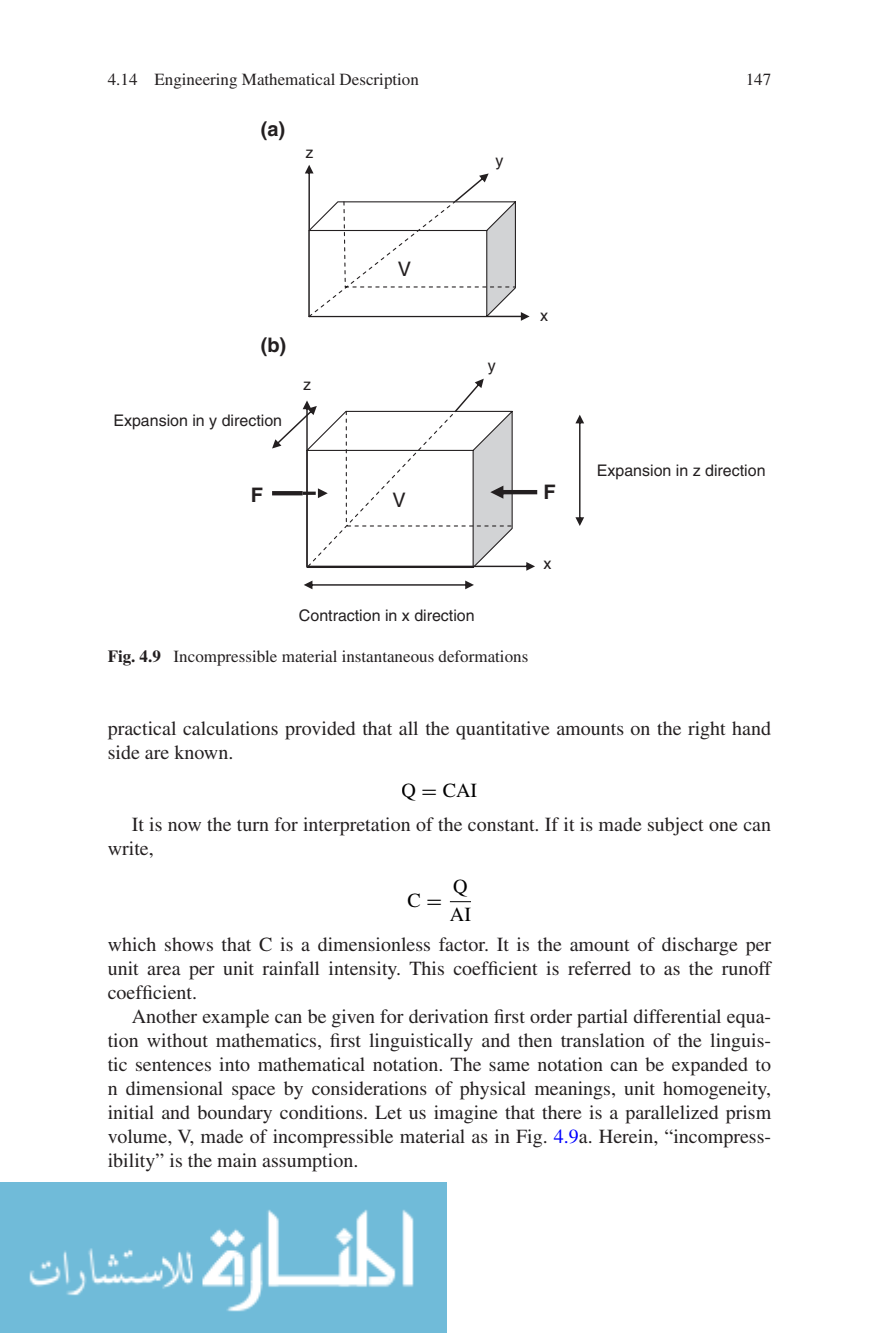
<style>
.page{position:relative;width:879px;height:1333px;background:#fff}
.page>*{position:absolute;margin:0;border:0;box-sizing:border-box;transform-origin:0 0}
.t1{font:20px/24px "Times";color:#231f20}
.t2{font:20px/28.2px "Times";color:#000}
.t3{font:700 20px "Helvetica";color:#231f20}
.t4{font:20px "Helvetica";color:#231f20}
.t5{font:17px "Times";color:#231f20}
.t6{font:16px "Helvetica";color:#231f20}
.s1{font-weight:700}
.s2{font-family:"MTSYN"}
.s3{color:#00f}
</style>
<div class="page">
<img style="left:0;top:1182px;width:446px;height:150px">
<svg style="left:450px;top:901px;width:21px;height:1px"></svg>
<svg style="left:305px;top:165px;width:224px;height:156px"></svg>
<svg style="left:304px;top:580px;width:170px;height:9px"></svg>
<svg style="left:575px;top:414px;width:9px;height:112px"></svg>
<svg style="left:272px;top:378px;width:265px;height:192px"></svg>
<p class="t5" style="left:108px;top:70px;width:313px">4.14 Engineering Mathematical Description</p>
<p class="t3" style="left:261px;top:117px;width:26px">(a)</p>
<p class="t6" style="left:305px;top:143px;width:9px">z</p>
<p class="t3" style="left:261px;top:333px;width:27px">(b)</p>
<p class="t6" style="left:113px;top:411px;width:170px">Expansion in y direction</p>
<p class="t6" style="left:303px;top:375px;width:9px">z</p>
<p class="t4" style="left:398px;top:257px;width:15px">V</p>
<p class="t6" style="left:495px;top:151px;width:9px">y</p>
<p class="t6" style="left:488px;top:356px;width:9px">y</p>
<p class="t6" style="left:540px;top:306px;width:9px">x</p>
<p class="t3" style="left:251px;top:482px;width:14px">F</p>
<p class="t3" style="left:543px;top:480px;width:14px">F</p>
<p class="t4" style="left:392px;top:488px;width:15px">V</p>
<p class="t6" style="left:299px;top:605px;width:177px">Contraction in x direction</p>
<p class="t5" style="left:108px;top:646px;width:422px"><span class="s1">Fig. 4.9</span> Incompressible material instantaneous deformations</p>
<p class="t6" style="left:543px;top:554px;width:9px">x</p>
<p class="t5" style="left:746px;top:70px;width:27px">147</p>
<p class="t6" style="left:597px;top:460px;width:170px">Expansion in z direction</p>
<p class="t1" style="left:108px;top:716px;width:665px">practical calculations provided that all the quantitative amounts on the right hand side are known.</p>
<p class="t2" style="left:401px;top:777px;width:77px">Q <span class="s2">=</span> CAI</p>
<p class="t1" style="left:108px;top:812px;width:665px;text-indent:24px">It is now the turn for interpretation of the constant. If it is made subject one can write,</p>
<p class="t2" style="left:407px;top:887px;width:36px">C <span class="s2">=</span></p>
<p class="t2" style="left:450px;top:873px;width:23px">Q<br>AI</p>
<p class="t1" style="left:108px;top:932px;width:665px;text-align:justify">which shows that C is a dimensionless factor. It is the amount of discharge per unit area per unit rainfall intensity. This coefficient is referred to as the runoff coefficient.</p>
<p class="t1" style="left:108px;top:1004px;width:665px;text-align:justify;text-indent:24px">Another example can be given for derivation first order partial differential equa&shy;tion without mathematics, first linguistically and then translation of the linguis&shy;tic sentences into mathematical notation. The same notation can be expanded to n dimensional space by considerations of physical meanings, unit homogeneity, initial and boundary conditions. Let us imagine that there is a parallelized prism volume, V, made of incompressible material as in Fig. <span class="s3">4.9</span>a. Herein, “incompress&shy;ibility” is the main assumption.</p>
</div>
